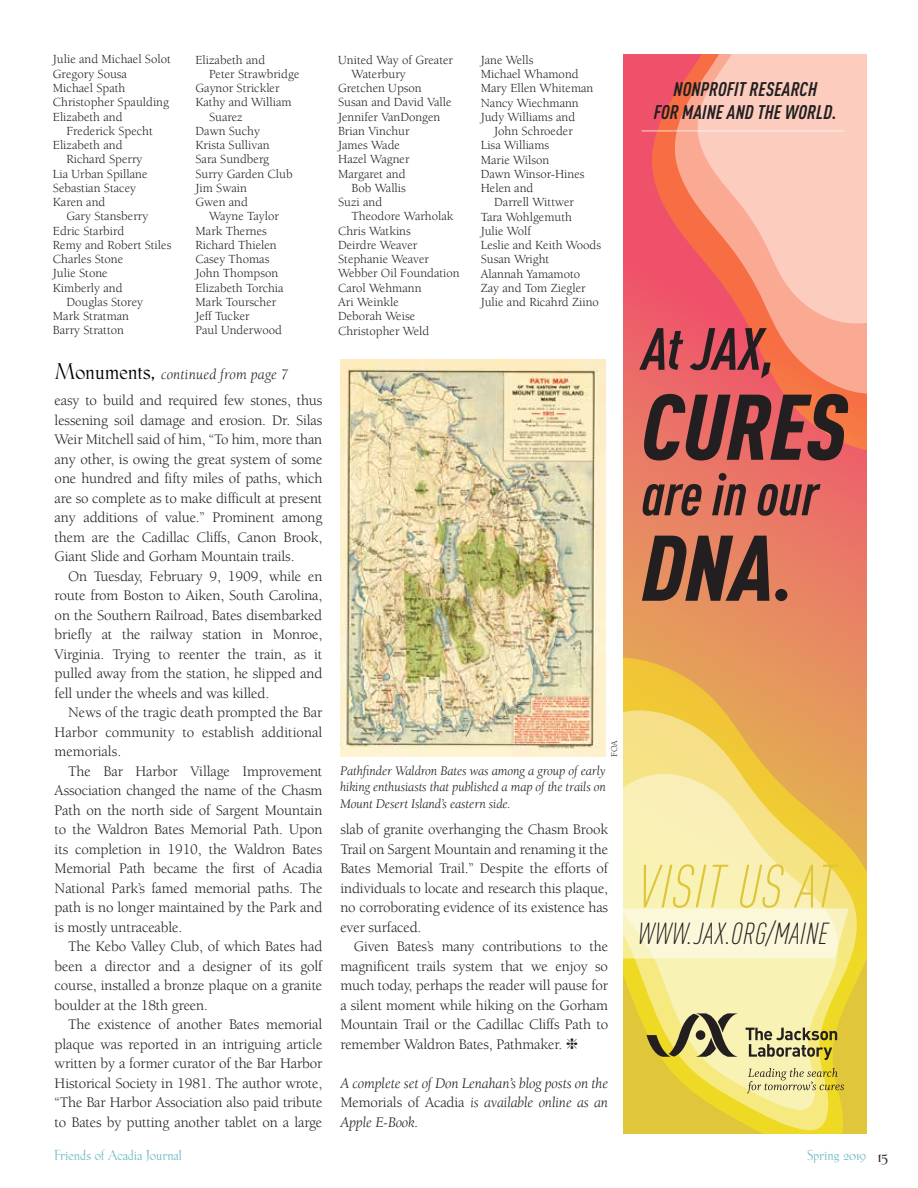
<style>
.page{position:relative;width:918px;height:1188px;background:#fff}
.page>*{position:absolute;margin:0;border:0;box-sizing:border-box;transform-origin:0 0}
.t1{font:italic 900 condensed 91.5px "DINOT";color:#231f20}
.t2{font:italic 300 condensed 60px "DINOT";letter-spacing:.02em;color:#dec53a}
.t3{font:italic 700 condensed 58.5px "DINOT";color:#231f20}
.t4{font:italic 300 condensed 30px "DINOT";letter-spacing:.02em;color:#231f20}
.t5{font:italic 700 condensed 19.5px/23.4px "DINOT";letter-spacing:.01em;color:#231f20;text-align:center}
.t6{font:15px/19.5px "Berkeley";letter-spacing:-.01em;color:#231f20;text-align:justify}
.t7{font:italic 15px/19.5px "Berkeley";letter-spacing:-.01em;color:#231f20;text-align:justify}
.t8{font:italic 15px "Berkeley";letter-spacing:.01em;color:#231f20}
.t9{font:italic 13.5px/16.5px "Berkeley";letter-spacing:-.01em;color:#231f20;text-align:justify}
.t10{font:13.5px "Phaistos";color:#72bac8}
.t11{font:12.75px/14.2px "Berkeley";color:#231f20}
.t12{font:9px "Berkeley";color:#231f20}
.s1{font-family:"Phaistos";font-style:normal;font-size:21px;color:#000101}
.s2{font-style:normal}
.s3{font-weight:700}
.s4{font-size:16.5px;color:#231f20}
</style>
<div class="page">
<img style="left:340px;top:360px;width:266px;height:396px">
<svg style="left:624px;top:54px;width:243px;height:604px;background:#e97b64"></svg>
<svg style="left:624px;top:658px;width:243px;height:476px;background:#e7ac4c"></svg>
<svg style="left:624px;top:710px;width:233px;height:420px;background:#eac357"></svg>
<svg style="left:624px;top:774px;width:214px;height:336px;background:#f4e48d"></svg>
<svg style="left:652px;top:54px;width:215px;height:398px;background:#ef6660"></svg>
<svg style="left:675px;top:54px;width:192px;height:340px;background:#f3776d"></svg>
<svg style="left:698px;top:54px;width:169px;height:270px;background:#fabbab"></svg>
<svg style="left:624px;top:908px;width:225px;height:50px;background:#faf6d3"></svg>
<svg style="left:746px;top:1028px;width:91px;height:32px;background:#b6ad70"></svg>
<svg style="left:747px;top:1068px;width:97px;height:25px;background:#d6cd82"></svg>
<svg style="left:647px;top:1013px;width:91px;height:44px;background:#aca362"></svg>
<hr style="left:642px;top:130px;width:202px;height:2px;background:#fff">
<p class="t11" style="left:53px;top:53px;width:120px">Julie and Michael Solot<br>Gregory Sousa<br>Michael Spath<br>Christopher Spaulding<br>Elizabeth and</p>
<p class="t11" style="left:53px;top:124px;width:102px;text-indent:14px">Frederick Specht<br>Elizabeth and</p>
<p class="t11" style="left:53px;top:152px;width:96px;text-indent:14px">Richard Sperry<br>Lia Urban Spillane<br>Sebastian Stacey<br>Karen and</p>
<p class="t11" style="left:66px;top:209px;width:83px">Gary Stansberry</p>
<p class="t11" style="left:53px;top:224px;width:73px">Edric Starbird</p>
<p class="t11" style="left:53px;top:238px;width:120px">Remy and Robert Stiles</p>
<p class="t11" style="left:53px;top:252px;width:72px">Charles Stone</p>
<p class="t11" style="left:53px;top:266px;width:56px">Julie Stone</p>
<p class="t11" style="left:53px;top:281px;width:71px">Kimberly and</p>
<p class="t11" style="left:66px;top:295px;width:78px">Douglas Storey</p>
<p class="t11" style="left:53px;top:309px;width:78px">Mark Stratman</p>
<p class="t11" style="left:53px;top:323px;width:73px">Barry Stratton</p>
<p class="t11" style="left:196px;top:53px;width:71px">Elizabeth and</p>
<p class="t11" style="left:209px;top:67px;width:92px">Peter Strawbridge</p>
<p class="t11" style="left:196px;top:81px;width:86px">Gaynor Strickler</p>
<p class="t11" style="left:196px;top:95px;width:98px">Kathy and William</p>
<p class="t11" style="left:209px;top:110px;width:35px">Suarez</p>
<p class="t11" style="left:196px;top:124px;width:66px">Dawn Suchy</p>
<p class="t11" style="left:196px;top:138px;width:76px">Krista Sullivan</p>
<p class="t11" style="left:196px;top:153px;width:75px">Sara Sundberg</p>
<p class="t11" style="left:196px;top:167px;width:99px">Surry Garden Club</p>
<p class="t11" style="left:196px;top:181px;width:53px">Jim Swain</p>
<p class="t11" style="left:196px;top:195px;width:54px">Gwen and</p>
<p class="t11" style="left:209px;top:210px;width:71px">Wayne Taylor</p>
<p class="t11" style="left:196px;top:224px;width:73px">Mark Thernes</p>
<p class="t11" style="left:196px;top:238px;width:83px">Richard Thielen</p>
<p class="t11" style="left:196px;top:252px;width:75px">Casey Thomas</p>
<p class="t11" style="left:196px;top:267px;width:84px">John Thompson</p>
<p class="t11" style="left:196px;top:281px;width:90px">Elizabeth Torchia</p>
<p class="t11" style="left:196px;top:295px;width:82px">Mark Tourscher</p>
<p class="t11" style="left:196px;top:309px;width:56px">Jeff Tucker</p>
<p class="t11" style="left:196px;top:324px;width:88px">Paul Underwood</p>
<p class="t8" style="left:55px;top:366px;width:235px"><span class="s1">Monuments,</span> continued from page 7</p>
<p class="t6" style="left:55px;top:391px;width:269px">easy to build and required few stones, thus lessening soil damage and erosion. Dr. Silas Weir Mitchell said of him, “To him, more than any other, is owing the great system of some one hundred and fifty miles of paths, which are so complete as to make difficult at present any additions of value.” Prominent among them are the Cadillac Cliffs, Canon Brook, Giant Slide and Gorham Mountain trails.</p>
<p class="t6" style="left:55px;top:567px;width:269px;text-indent:14px">On Tuesday, February 9, 1909, while en route from Boston to Aiken, South Carolina, on the Southern Railroad, Bates disembarked briefly at the railway station in Monroe, Virginia. Trying to reenter the train, as it pulled away from the station, he slipped and fell under the wheels and was killed.</p>
<p class="t6" style="left:55px;top:703px;width:269px;text-indent:14px">News of the tragic death prompted the Bar Harbor community to establish additional memorials.</p>
<p class="t6" style="left:55px;top:762px;width:269px;text-indent:14px">The Bar Harbor Village Improvement Association changed the name of the Chasm Path on the north side of Sargent Mountain to the Waldron Bates Memorial Path. Upon its completion in 1910, the Waldron Bates Memorial Path became the first of Acadia National Park’s famed memorial paths. The path is no longer maintained by the Park and is mostly untraceable.</p>
<p class="t6" style="left:55px;top:937px;width:269px;text-indent:14px">The Kebo Valley Club, of which Bates had been a director and a designer of its golf course, installed a bronze plaque on a granite boulder at the 18th green.</p>
<p class="t6" style="left:55px;top:1015px;width:269px;text-indent:14px">The existence of another Bates memorial plaque was reported in an intriguing article written by a former curator of the Bar Harbor Historical Society in 1981. The author wrote, “The Bar Harbor Association also paid tribute to Bates by putting another tablet on a large</p>
<p class="t11" style="left:338px;top:53px;width:116px">United Way of Greater</p>
<p class="t11" style="left:352px;top:67px;width:56px">Waterbury</p>
<p class="t11" style="left:338px;top:81px;width:85px">Gretchen Upson</p>
<p class="t11" style="left:338px;top:96px;width:115px">Susan and David Valle</p>
<p class="t11" style="left:338px;top:110px;width:104px">Jennifer VanDongen</p>
<p class="t11" style="left:338px;top:124px;width:73px">Brian Vinchur</p>
<p class="t11" style="left:338px;top:138px;width:63px">James Wade</p>
<p class="t11" style="left:338px;top:153px;width:73px">Hazel Wagner</p>
<p class="t11" style="left:338px;top:167px;width:69px">Margaret and</p>
<p class="t11" style="left:352px;top:181px;width:56px">Bob Wallis</p>
<p class="t11" style="left:338px;top:195px;width:46px">Suzi and</p>
<p class="t11" style="left:352px;top:210px;width:103px">Theodore Warholak</p>
<p class="t11" style="left:338px;top:224px;width:74px">Chris Watkins</p>
<p class="t11" style="left:338px;top:238px;width:81px">Deirdre Weaver</p>
<p class="t11" style="left:338px;top:252px;width:92px">Stephanie Weaver</p>
<p class="t11" style="left:338px;top:267px;width:123px">Webber Oil Foundation</p>
<p class="t11" style="left:338px;top:281px;width:85px">Carol Wehmann</p>
<p class="t11" style="left:338px;top:295px;width:62px">Ari Weinkle</p>
<p class="t11" style="left:338px;top:309px;width:79px">Deborah Weise</p>
<p class="t11" style="left:338px;top:324px;width:93px">Christopher Weld</p>
<p class="t11" style="left:481px;top:53px;width:54px">Jane Wells</p>
<p class="t11" style="left:481px;top:67px;width:99px">Michael Whamond</p>
<p class="t11" style="left:481px;top:81px;width:114px">Mary Ellen Whiteman</p>
<p class="t11" style="left:481px;top:96px;width:100px">Nancy Wiechmann</p>
<p class="t11" style="left:481px;top:110px;width:96px">Judy Williams and</p>
<p class="t11" style="left:494px;top:124px;width:80px">John Schroeder</p>
<p class="t11" style="left:481px;top:138px;width:70px">Lisa Williams</p>
<p class="t11" style="left:481px;top:153px;width:70px">Marie Wilson</p>
<p class="t11" style="left:481px;top:167px;width:105px">Dawn Winsor-Hines</p>
<p class="t11" style="left:481px;top:181px;width:54px">Helen and</p>
<p class="t11" style="left:494px;top:195px;width:81px">Darrell Wittwer</p>
<p class="t11" style="left:481px;top:210px;width:93px">Tara Wohlgemuth</p>
<p class="t11" style="left:481px;top:224px;width:52px">Julie Wolf</p>
<p class="t11" style="left:481px;top:238px;width:122px">Leslie and Keith Woods</p>
<p class="t11" style="left:481px;top:252px;width:70px">Susan Wright</p>
<p class="t11" style="left:481px;top:267px;width:101px">Alannah Yamamoto</p>
<p class="t11" style="left:481px;top:281px;width:106px">Zay and Tom Ziegler</p>
<p class="t11" style="left:481px;top:295px;width:120px">Julie and Ricahrd Ziino</p>
<p class="t12" style="left:610px;top:757px;width:19px;rotate:-90deg">FOA</p>
<p class="t9" style="left:340px;top:763px;width:267px">Pathfinder Waldron Bates was among a group of early hiking enthusiasts that published a map of the trails on Mount Desert Island’s eastern side.</p>
<p class="t6" style="left:340px;top:820px;width:269px">slab of granite overhanging the Chasm Brook Trail on Sargent Mountain and renaming it the Bates Memorial Trail.” Despite the efforts of individuals to locate and research this plaque, no corroborating evidence of its existence has ever surfaced.</p>
<p class="t6" style="left:340px;top:937px;width:269px;text-indent:13px">Given Bates’s many contributions to the magnificent trails system that we enjoy so much today, perhaps the reader will pause for a silent moment while hiking on the Gorham Mountain Trail or the Cadillac Cliffs Path to remember Waldron Bates, Pathmaker.</p>
<p class="t7" style="left:340px;top:1074px;width:269px">A complete set of Don Lenahan’s blog posts on the <span class="s2">Memorials of Acadia</span> is available online as an Apple E-Book.</p>
<h3 class="t5" style="left:654px;top:77px;width:184px">NONPROFIT RESEARCH<br>FOR MAINE AND THE WORLD.</h3>
<h3 class="t3" style="left:642px;top:314px;width:135px">At JAX,</h3>
<h1 class="t1" style="left:642px;top:371px;width:207px">CURES</h1>
<h3 class="t3" style="left:642px;top:459px;width:178px">are in our</h3>
<h1 class="t1" style="left:642px;top:512px;width:155px">DNA<span class="s3">.</span></h1>
<h2 class="t2" style="left:638px;top:852px;width:198px">VISIT US AT</h2>
<h3 class="t4" style="left:638px;top:917px;width:192px">WWW.JAX.ORG/MAINE</h3>
<p class="t10" style="left:54px;top:1147px;width:130px">Friends of Acadia Journal</p>
<p class="t10" style="left:807px;top:1147px;width:82px">Spring 2019 <span class="s4">15</span></p>
</div>
